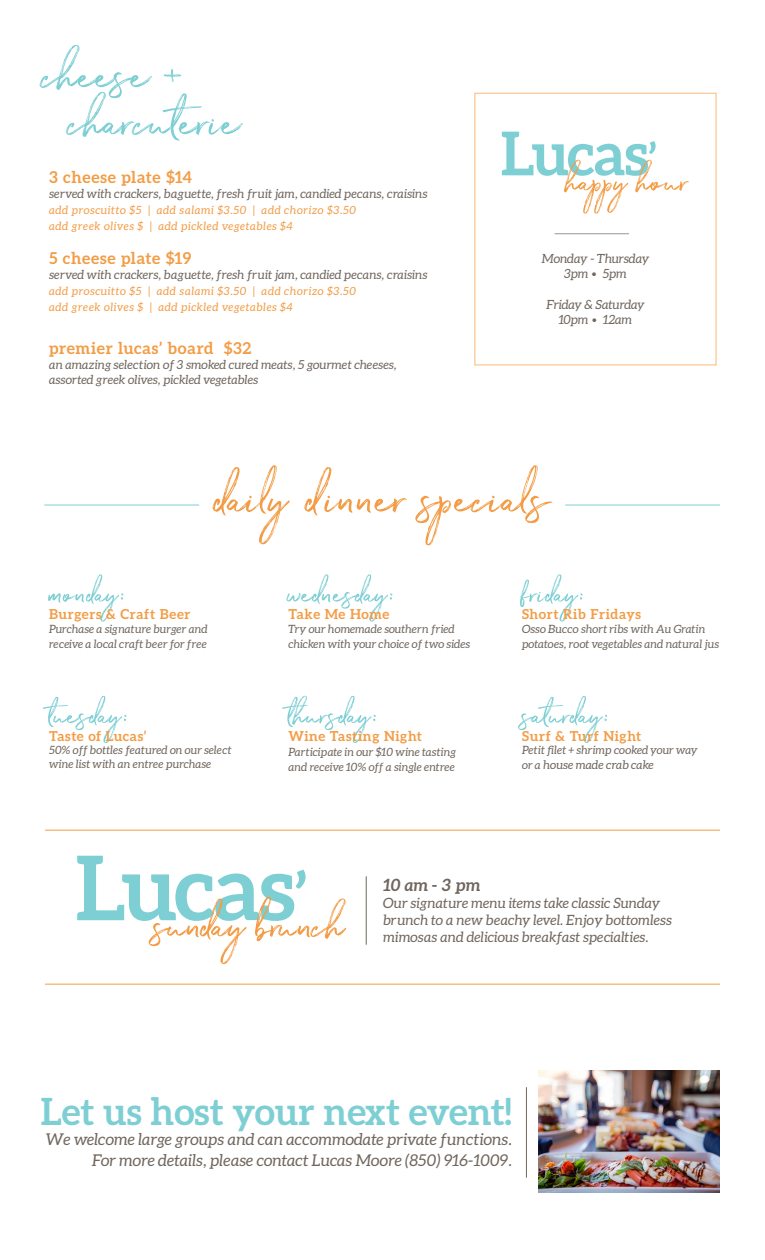
<style>
.page{position:relative;width:765px;height:1260px;background:#fff}
.page>*{position:absolute;margin:0;border:0;box-sizing:border-box;transform-origin:0 0}
.t1{font:87.5px "The Saturday";color:#7dcfd4}
.t2{font:56.25px "The Saturday";color:#7dcfd4}
.t3{font:700 37.5px "Aleo";color:#7dcfd4}
.t4{font:italic 700 16.88px "Aleo";color:#70665e}
.t5{font:700 16.38px "Aleo";letter-spacing:.045em;color:#f39c45}
.t6{font:italic 16.25px/21.2px "Aleo";color:#70665e;text-align:right}
.t7{font:italic 14.12px/17px "Aleo";color:#70665e}
.t8{font:700 13.75px "Aleo";letter-spacing:.045em;color:#f39c45}
.t9{font:italic 12.62px "Aleo";letter-spacing:-.01em;color:#70665e}
.t10{font:italic 12.38px "Aleo";color:#70665e}
.t11{font:italic 11.88px "Aleo";color:#70665e}
.t12{font:italic 11.38px/15px "Aleo";color:#70665e}
.t13{font:italic 11.25px "Aleo";letter-spacing:.05em;color:#f39c45}
.s1{font-weight:300;font-style:normal}
.s2{font-size:11.38px}
</style>
<div class="page">
<img style="left:539px;top:1071px;width:181px;height:122px">
<hr style="left:526px;top:1087px;width:1px;height:91px;background:#70665e">
<div style="left:474px;top:93px;width:243px;height:272px;border:1px solid #f9c38c"></div>
<svg style="left:502px;top:132px;width:187px;height:82px"></svg>
<hr style="left:555px;top:234px;width:74px;height:1px;background:#9d9590">
<svg style="left:213px;top:465px;width:339px;height:80px"></svg>
<svg style="left:77px;top:856px;width:269px;height:108px"></svg>
<hr style="left:45px;top:984px;width:675px;height:1px;background:#f39c45">
<hr style="left:45px;top:830px;width:675px;height:1px;background:#f39c45">
<hr style="left:44px;top:505px;width:155px;height:1px;background:#7dcfd4">
<hr style="left:565px;top:505px;width:155px;height:1px;background:#7dcfd4">
<hr style="left:366px;top:876px;width:1px;height:69px;background:#70665e">
<p class="t1" style="left:43px;top:6px;width:143px">cheese +</p>
<p class="t1" style="left:70px;top:53px;width:173px">charcuterie</p>
<p class="t5" style="left:49px;top:168px;width:145px">3 cheese plate $14</p>
<p class="t10" style="left:49px;top:187px;width:380px">served with crackers, baguette, fresh fruit jam, candied pecans, craisins</p>
<p class="t13" style="left:49px;top:204px;width:309px">add proscuitto $5 | add salami $3.50 | add chorizo $3.50</p>
<p class="t13" style="left:49px;top:220px;width:245px">add greek olives $ | add pickled vegetables $4</p>
<p class="t5" style="left:49px;top:249px;width:144px">5 cheese plate $19</p>
<p class="t10" style="left:49px;top:268px;width:380px">served with crackers, baguette, fresh fruit jam, candied pecans, craisins</p>
<p class="t13" style="left:49px;top:285px;width:309px">add proscuitto $5 | add salami $3.50 | add chorizo $3.50</p>
<p class="t13" style="left:49px;top:301px;width:245px">add greek olives $ | add pickled vegetables $4</p>
<p class="t5" style="left:49px;top:338px;width:204px">premier lucas’ board $32</p>
<p class="t10" style="left:49px;top:357px;width:349px">an amazing selection of 3 smoked cured meats, 5 gourmet cheeses,</p>
<p class="t10" style="left:49px;top:372px;width:211px">assorted greek olives, pickled vegetables</p>
<p class="t9" style="left:542px;top:252px;width:109px">Monday - Thursday</p>
<p class="t9" style="left:564px;top:267px;width:64px">3pm <span class="s1">•</span> 5pm</p>
<p class="t9" style="left:546px;top:297px;width:100px">Friday &amp; Saturday</p>
<p class="t9" style="left:559px;top:312px;width:75px">10pm <span class="s1">•</span> 12am</p>
<p class="t2" style="left:49px;top:550px;width:80px">monday:</p>
<p class="t8" style="left:49px;top:606px;width:143px">Burgers &amp; Craft Beer</p>
<p class="t12" style="left:49px;top:621px;width:160px">Purchase a signature burger and</p>
<p class="t12" style="left:49px;top:636px;width:159px">receive a local craft beer for free</p>
<p class="t2" style="left:49px;top:671px;width:83px">tuesday:</p>
<p class="t8" style="left:49px;top:728px;width:99px">Taste of Lucas’</p>
<p class="t12" style="left:49px;top:743px;width:184px">50% off bottles featured on our select</p>
<p class="t12" style="left:49px;top:756px;width:164px">wine list with an entree purchase</p>
<p class="t2" style="left:288px;top:550px;width:109px">wednesday:</p>
<p class="t8" style="left:288px;top:606px;width:102px">Take Me Home</p>
<p class="t12" style="left:288px;top:621px;width:168px">Try our homemade southern fried</p>
<p class="t12" style="left:288px;top:636px;width:183px">chicken with your choice of two sides</p>
<p class="t2" style="left:288px;top:671px;width:93px">thursday:</p>
<p class="t8" style="left:288px;top:728px;width:135px">Wine Tasting Night</p>
<p class="t12" style="left:288px;top:744px;width:169px">Participate in our $10 wine tasting</p>
<p class="t12" style="left:288px;top:759px;width:168px">and receive 10% off a single entree</p>
<p class="t2" style="left:522px;top:550px;width:66px">friday:</p>
<p class="t8" style="left:522px;top:606px;width:120px">Short Rib Fridays</p>
<p class="t12" style="left:522px;top:621px;width:198px">Osso Bucco short ribs with Au Gratin potatoes, root vegetables and natural jus</p>
<p class="t2" style="left:522px;top:671px;width:90px">saturday:</p>
<p class="t8" style="left:522px;top:728px;width:121px">Surf &amp; Turf Night</p>
<p class="t12" style="left:522px;top:743px;width:177px">Petit filet + shrimp cooked your way</p>
<p class="t11" style="left:522px;top:759px;width:133px"><span class="s2">or a</span> house made crab cake</p>
<p class="t4" style="left:383px;top:875px;width:99px">10 am - 3 pm</p>
<p class="t7" style="left:383px;top:894px;width:290px">Our signature menu items take classic Sunday brunch to a new beachy level. Enjoy bottomless mimosas and delicious breakfast specialties.</p>
<p class="t3" style="left:41px;top:1090px;width:473px">Let us host your next event!</p>
<p class="t6" style="left:46px;top:1128px;width:467px">We welcome large groups and can accommodate private functions.<br>For more details, please contact Lucas Moore (850) 916-1009.</p>
</div>
